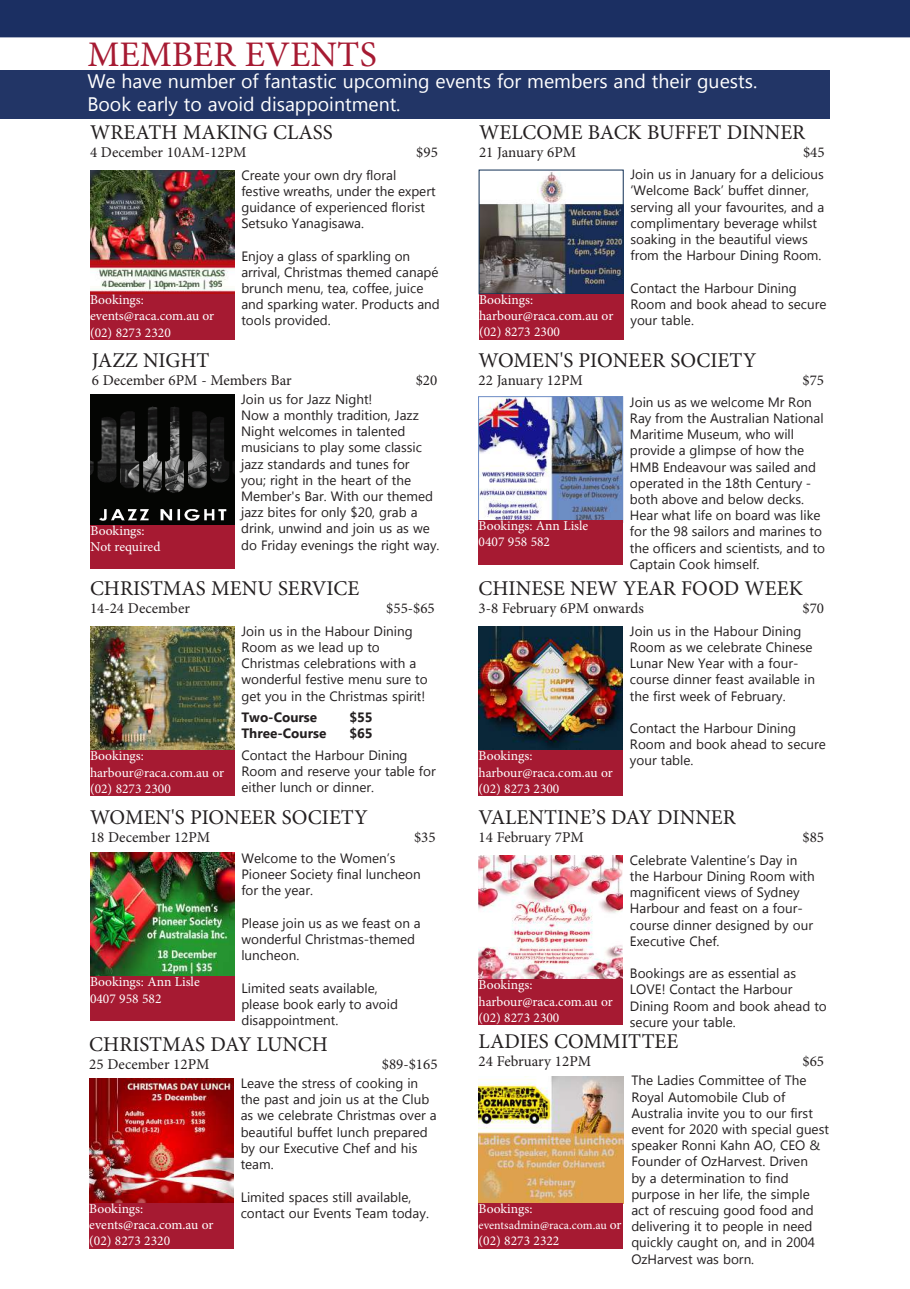
<style>
.page{position:relative;width:910px;height:1289px;background:#fff}
.page>*{position:absolute;margin:0;border:0;box-sizing:border-box;transform-origin:0 0}
.t1{font:36px "Minion Pro";color:#a61a32}
.t2{font:21px "Minion Pro";color:#231f20}
.t3{font:19.5px/23.4px "Myanmar Text";color:#fff}
.t4{font:15px "Minion Pro";color:#231f20}
.t5{font:13.5px/16.2px "Myanmar Text";color:#231f20}
.t6{font:13.5px/16.2px "Minion Pro";color:#fff}
.t7{font:700 13.5px "Myanmar Text";color:#231f20}
.t8{font:12px "Minion Pro";color:#fff}
.s1{font-size:13.5px}
</style>
<div class="page">
<div style="left:0;top:0;width:910px;height:37px;background:#1b2f62"></div>
<div style="left:0;top:70px;width:830px;height:49px;background:#223566"></div>
<img style="left:91px;top:394px;width:144px;height:131px">
<div style="left:91px;top:525px;width:144px;height:44px;background:#a61a32"></div>
<img style="left:479px;top:1076px;width:144px;height:126px">
<div style="left:479px;top:1203px;width:144px;height:45px;background:#a61a32"></div>
<img style="left:479px;top:626px;width:144px;height:124px">
<div style="left:479px;top:750px;width:144px;height:46px;background:#a61a32"></div>
<img style="left:90px;top:170px;width:144px;height:124px">
<div style="left:90px;top:294px;width:144px;height:46px;background:#a61a32"></div>
<img style="left:90px;top:852px;width:144px;height:124px">
<div style="left:90px;top:976px;width:144px;height:45px;background:#a61a32"></div>
<img style="left:89px;top:1078px;width:144px;height:124px">
<div style="left:89px;top:1202px;width:144px;height:46px;background:#a61a32"></div>
<img style="left:479px;top:855px;width:144px;height:124px">
<div style="left:479px;top:979px;width:144px;height:46px;background:#a61a32"></div>
<img style="left:481px;top:172px;width:140px;height:120px">
<div style="left:479px;top:170px;width:144px;height:124px;border:1px solid #102f54"></div>
<div style="left:479px;top:294px;width:144px;height:45px;background:#a61a32"></div>
<img style="left:480px;top:398px;width:141px;height:122px">
<div style="left:478px;top:396px;width:145px;height:126px;border:1px solid #6c8cc5"></div>
<div style="left:479px;top:520px;width:144px;height:45px;background:#a61a32"></div>
<img style="left:90px;top:626px;width:144px;height:124px">
<div style="left:90px;top:750px;width:144px;height:46px;background:#a61a32"></div>
<h1 class="t1" style="left:87px;top:30px;width:291px">MEMBER EVENTS</h1>
<h3 class="t3" style="left:87px;top:69px;width:671px">We have number of fantastic upcoming events for members and their guests.<br>Book early to avoid disappointment.</h3>
<h2 class="t2" style="left:90px;top:118px;width:244px">WREATH MAKING CLASS</h2>
<p class="t4" style="left:90px;top:142px;width:158px">4 December 10AM-12PM</p>
<p class="t4" style="left:416px;top:142px;width:23px">$95</p>
<p class="t6" style="left:90px;top:292px;width:126px">Bookings: events@raca.com.au or (02) 8273 2320</p>
<p class="t5" style="left:241px;top:167px;width:196px">Create your own dry floral festive wreaths, under the expert guidance of experienced florist<br>Setsuko Yanagisawa.</p>
<p class="t5" style="left:241px;top:248px;width:200px">Enjoy a glass of sparkling on arrival, Christmas themed canapé brunch menu, tea, coffee, juice and sparking water. Products and tools provided.</p>
<h2 class="t2" style="left:92px;top:347px;width:119px">JAZZ NIGHT</h2>
<p class="t4" style="left:92px;top:370px;width:201px">6 December 6PM - Members Bar</p>
<p class="t4" style="left:416px;top:370px;width:23px">$20</p>
<p class="t6" style="left:91px;top:522px;width:71px">Bookings:<br>Not required</p>
<p class="t5" style="left:241px;top:391px;width:200px">Join us for Jazz Night!<br>Now a monthly tradition, Jazz<br>Night welcomes in talented musicians to play some classic jazz standards and tunes for<br>you; right in the heart of the<br>Member's Bar. With our themed jazz bites for only $20, grab a drink, unwind and join us as we do Friday evenings the right way.</p>
<h2 class="t2" style="left:90px;top:574px;width:271px">CHRISTMAS MENU SERVICE</h2>
<p class="t4" style="left:90px;top:598px;width:102px">14-24 December</p>
<p class="t4" style="left:386px;top:598px;width:50px">$55-$65</p>
<p class="t6" style="left:90px;top:748px;width:136px">Bookings: harbour@raca.com.au or (02) 8273 2300</p>
<p class="t5" style="left:241px;top:623px;width:188px">Join us in the Habour Dining<br>Room as we lead up to<br>Christmas celebrations with a wonderful festive menu sure to get you in the Christmas spirit!</p>
<p class="t7" style="left:241px;top:709px;width:77px">Two-Course</p>
<p class="t7" style="left:349px;top:709px;width:25px">$55</p>
<p class="t7" style="left:241px;top:726px;width:86px">Three-Course</p>
<p class="t7" style="left:349px;top:726px;width:25px">$65</p>
<p class="t5" style="left:241px;top:747px;width:196px">Contact the Harbour Dining<br>Room and reserve your table for either lunch or dinner.</p>
<h2 class="t2" style="left:90px;top:802px;width:279px">WOMEN'S PIONEER SOCIETY</h2>
<p class="t4" style="left:90px;top:826px;width:122px">18 December 12PM</p>
<p class="t4" style="left:414px;top:826px;width:23px">$35</p>
<p class="t6" style="left:90px;top:974px;width:111px">Bookings: Ann Lisle<br>0407 958 582</p>
<p class="t5" style="left:241px;top:850px;width:181px">Welcome to the Women’s<br>Pioneer Society final luncheon for the year.</p>
<p class="t5" style="left:241px;top:915px;width:181px">Please join us as we feast on a wonderful Christmas-themed luncheon.</p>
<p class="t5" style="left:241px;top:979px;width:158px">Limited seats available, please book early to avoid disappointment.</p>
<h2 class="t2" style="left:89px;top:1029px;width:240px">CHRISTMAS DAY LUNCH</h2>
<p class="t4" style="left:89px;top:1053px;width:122px">25 December 12PM</p>
<p class="t4" style="left:382px;top:1053px;width:57px">$89-$165</p>
<p class="t6" style="left:89px;top:1200px;width:126px">Bookings: events@raca.com.au or (02) 8273 2320</p>
<p class="t5" style="left:241px;top:1075px;width:198px">Leave the stress of cooking in the past and join us at the Club as we celebrate Christmas over a beautiful buffet lunch prepared by our Executive Chef and his team.</p>
<p class="t5" style="left:241px;top:1188px;width:190px">Limited spaces still available, contact our Events Team today.</p>
<h2 class="t2" style="left:479px;top:118px;width:328px">WELCOME BACK BUFFET DINNER</h2>
<p class="t4" style="left:479px;top:142px;width:99px">21 January 6PM</p>
<p class="t4" style="left:803px;top:142px;width:23px">$45</p>
<p class="t5" style="left:630px;top:166px;width:196px">Join us in January for a delicious ‘Welcome Back’ buffet dinner, serving all your favourites, and a complimentary beverage whilst soaking in the beautiful views from the Harbour Dining Room.</p>
<p class="t5" style="left:630px;top:280px;width:198px">Contact the Harbour Dining<br>Room and book ahead to secure your table.</p>
<p class="t6" style="left:479px;top:291px;width:136px">Bookings: harbour@raca.com.au or (02) 8273 2300</p>
<h2 class="t2" style="left:479px;top:346px;width:279px">WOMEN'S PIONEER SOCIETY</h2>
<p class="t4" style="left:479px;top:370px;width:106px">22 January 12PM</p>
<p class="t4" style="left:803px;top:370px;width:23px">$75</p>
<p class="t6" style="left:479px;top:518px;width:111px">Bookings: Ann Lisle<br>0407 958 582</p>
<p class="t5" style="left:630px;top:394px;width:197px">Join us as we welcome Mr Ron<br>Ray from the Australian National<br>Maritime Museum, who will provide a glimpse of how the<br>HMB Endeavour was sailed and operated in the 18th Century - both above and below decks.<br>Hear what life on board was like for the 98 sailors and marines to the officers and scientists, and to<br>Captain Cook himself.</p>
<h2 class="t2" style="left:479px;top:574px;width:326px">CHINESE NEW YEAR FOOD WEEK</h2>
<p class="t4" style="left:479px;top:598px;width:167px">3-8 February 6PM onwards</p>
<p class="t4" style="left:803px;top:598px;width:23px">$70</p>
<p class="t6" style="left:479px;top:748px;width:136px">Bookings: harbour@raca.com.au or (02) 8273 2300</p>
<p class="t5" style="left:630px;top:623px;width:187px">Join us in the Habour Dining<br>Room as we celebrate Chinese<br>Lunar New Year with a four&shy;course dinner feast available in the first week of February.</p>
<p class="t5" style="left:630px;top:720px;width:198px">Contact the Harbour Dining<br>Room and book ahead to secure your table.</p>
<h2 class="t2" style="left:479px;top:803px;width:259px">VALENTINE’S DAY DINNER</h2>
<p class="t4" style="left:479px;top:827px;width:107px">14 February 7PM</p>
<p class="t4" style="left:803px;top:827px;width:23px">$85</p>
<p class="t6" style="left:479px;top:976px;width:136px">Bookings: harbour@raca.com.au or (02) 8273 2300</p>
<p class="t5" style="left:630px;top:852px;width:186px">Celebrate Valentine’s Day in the Harbour Dining Room with magnificent views of Sydney<br>Harbour and feast on a four&shy;course dinner designed by our<br>Executive Chef.</p>
<p class="t5" style="left:630px;top:965px;width:198px">Bookings are as essential as<br>LOVE! Contact the Harbour<br>Dining Room and book ahead to secure your table.</p>
<h2 class="t2" style="left:479px;top:1027px;width:201px">LADIES COMMITTEE</h2>
<p class="t4" style="left:479px;top:1051px;width:114px">24 February 12PM</p>
<p class="t4" style="left:803px;top:1051px;width:23px">$65</p>
<p class="t6" style="left:479px;top:1200px;width:55px">Bookings:</p>
<p class="t8" style="left:479px;top:1217px;width:145px">eventsadmin@raca.com.au <span class="s1">or</span></p>
<p class="t6" style="left:479px;top:1232px;width:82px">(02) 8273 2322</p>
<p class="t5" style="left:631px;top:1072px;width:199px">The Ladies Committee of The<br>Royal Automobile Club of<br>Australia invite you to our first event for 2020 with special guest speaker Ronni Kahn AO, CEO &amp;<br>Founder of OzHarvest. Driven<br>by a determination to find purpose in her life, the simple act of rescuing good food and delivering it to people in need quickly caught on, and in 2004<br>OzHarvest was born.</p>
</div>
